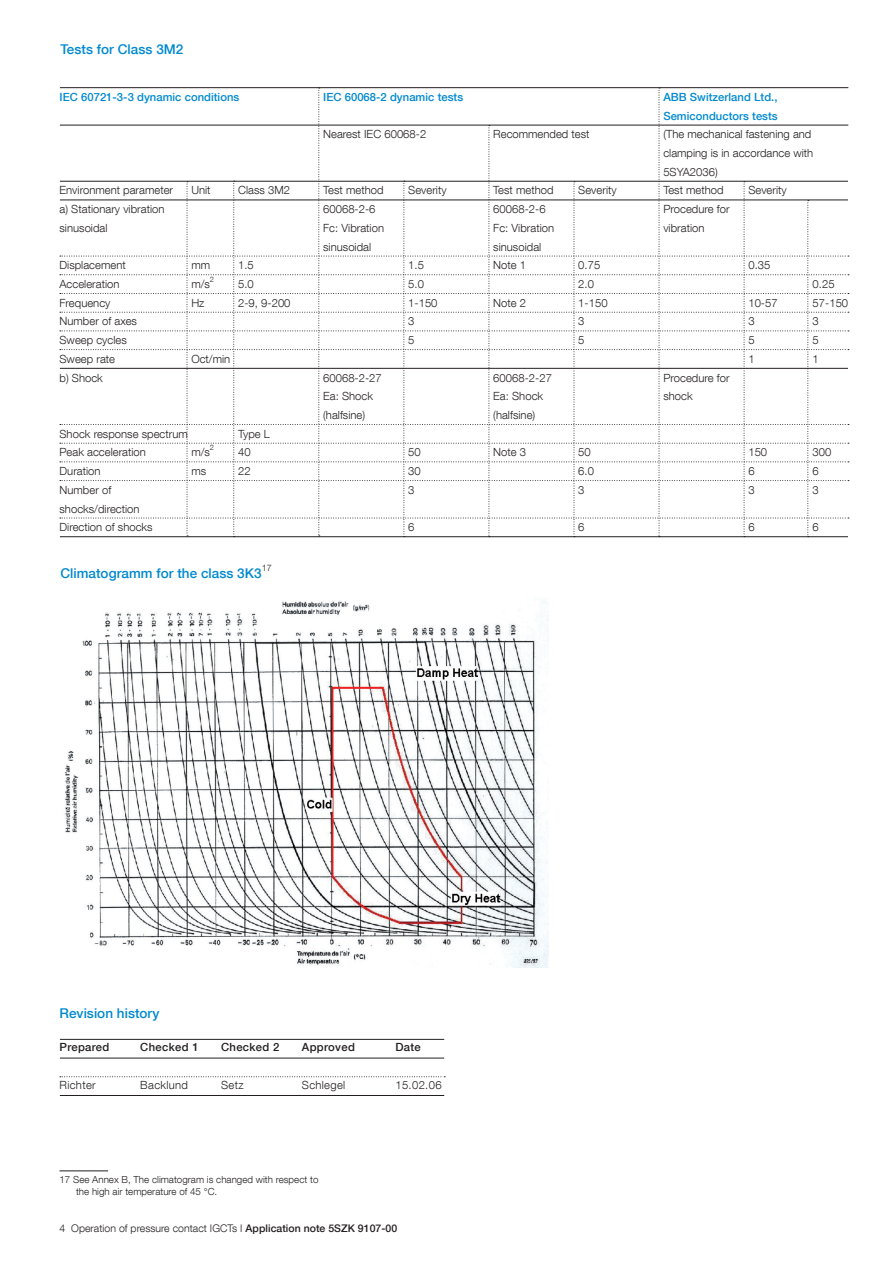
<style>
.page{position:relative;width:893px;height:1263px;background:#fff}
.page>*{position:absolute;margin:0;border:0;box-sizing:border-box;transform-origin:0 0}
.t1{font:500 13.5px "ABB Neue Helvetica";letter-spacing:.005em;color:#0089cf}
.Tabellentext_Autor{font:300 11.25px "ABB Neue Helvetica";letter-spacing:.005em;color:#231f20}
.t2{font:500 11.25px "ABB Neue Helvetica";letter-spacing:.005em;color:#0089cf}
.Tabellentext_Autor-2{font:500 11.25px "ABB Neue Helvetica";letter-spacing:.03em;color:#231f20}
.Tabellentext_Autor-3{font:300 11.25px "ABB Neue Helvetica";letter-spacing:.03em;color:#231f20}
.t3{font:300 10.5px "ABB Neue Helvetica";letter-spacing:.005em;color:#231f20}
.t4{font:300 9.75px "ABB Neue Helvetica";letter-spacing:.005em;color:#231f20}
.t5{font:300 9px "ABB Neue Helvetica";color:#231f20}
.t6{font:300 7.5px "ABB Neue Helvetica";color:#231f20}
.s1{font-weight:500}
</style>
<div class="page">
<hr style="left:60px;top:1039px;width:384px;height:1px;background:#231f20">
<hr style="left:60px;top:1058px;width:384px;height:1px;background:#231f20">
<svg style="left:60px;top:1076px;width:385px;height:1px"></svg>
<hr style="left:60px;top:1095px;width:384px;height:1px;background:#231f20">
<hr style="left:60px;top:87px;width:788px;height:1px;background:#231f20">
<svg style="left:60px;top:88px;width:789px;height:449px"></svg>
<img style="left:64px;top:600px;width:485px;height:368px">
<hr style="left:60px;top:1170px;width:48px;height:1px;background:#231f20">
<p class="t1" style="left:60px;top:41px;width:125px">Tests for Class 3M2</p>
<p class="t2" style="left:60px;top:90px;width:181px">IEC 60721-3-3 dynamic conditions</p>
<p class="t2" style="left:323px;top:90px;width:142px">IEC 60068-2 dynamic tests</p>
<p class="t2" style="left:663px;top:90px;width:116px">ABB Switzerland Ltd.,</p>
<p class="t2" style="left:663px;top:109px;width:116px">Semiconductors tests</p>
<p class="Tabellentext_Autor" style="left:323px;top:127px;width:105px">Nearest IEC 60068-2</p>
<p class="Tabellentext_Autor" style="left:493px;top:127px;width:98px">Recommended test</p>
<p class="Tabellentext_Autor" style="left:663px;top:127px;width:150px">(The mechanical fastening and</p>
<p class="Tabellentext_Autor" style="left:663px;top:146px;width:151px">clamping is in accordance with</p>
<p class="Tabellentext_Autor" style="left:663px;top:165px;width:56px">5SYA2036)</p>
<p class="Tabellentext_Autor" style="left:60px;top:184px;width:115px">Environment parameter</p>
<p class="Tabellentext_Autor" style="left:191px;top:184px;width:21px">Unit</p>
<p class="Tabellentext_Autor" style="left:238px;top:184px;width:53px">Class 3M2</p>
<p class="Tabellentext_Autor" style="left:323px;top:184px;width:62px">Test method</p>
<p class="Tabellentext_Autor" style="left:408px;top:184px;width:40px">Severity</p>
<p class="Tabellentext_Autor" style="left:493px;top:184px;width:62px">Test method</p>
<p class="Tabellentext_Autor" style="left:578px;top:184px;width:40px">Severity</p>
<p class="Tabellentext_Autor" style="left:663px;top:184px;width:62px">Test method</p>
<p class="Tabellentext_Autor" style="left:748px;top:184px;width:40px">Severity</p>
<p class="Tabellentext_Autor" style="left:60px;top:202px;width:106px">a) Stationary vibration</p>
<p class="Tabellentext_Autor" style="left:323px;top:202px;width:54px">60068-2-6</p>
<p class="Tabellentext_Autor" style="left:493px;top:202px;width:54px">60068-2-6</p>
<p class="Tabellentext_Autor" style="left:663px;top:202px;width:68px">Procedure for</p>
<p class="Tabellentext_Autor" style="left:60px;top:221px;width:50px">sinusoidal</p>
<p class="Tabellentext_Autor" style="left:323px;top:221px;width:62px">Fc: Vibration</p>
<p class="Tabellentext_Autor" style="left:493px;top:221px;width:62px">Fc: Vibration</p>
<p class="Tabellentext_Autor" style="left:663px;top:221px;width:43px">vibration</p>
<p class="Tabellentext_Autor" style="left:323px;top:240px;width:50px">sinusoidal</p>
<p class="Tabellentext_Autor" style="left:493px;top:240px;width:50px">sinusoidal</p>
<p class="Tabellentext_Autor" style="left:60px;top:258px;width:68px">Displacement</p>
<p class="Tabellentext_Autor" style="left:191px;top:258px;width:20px">mm</p>
<p class="Tabellentext_Autor" style="left:238px;top:258px;width:17px">1.5</p>
<p class="Tabellentext_Autor" style="left:408px;top:258px;width:17px">1.5</p>
<p class="Tabellentext_Autor" style="left:493px;top:258px;width:34px">Note 1</p>
<p class="Tabellentext_Autor" style="left:578px;top:258px;width:23px">0.75</p>
<p class="Tabellentext_Autor" style="left:748px;top:258px;width:23px">0.35</p>
<p class="Tabellentext_Autor" style="left:60px;top:277px;width:61px">Acceleration</p>
<p class="Tabellentext_Autor" style="left:191px;top:277px;width:20px">m/s</p>
<p class="t6" style="left:210px;top:275px;width:6px">2</p>
<p class="Tabellentext_Autor" style="left:238px;top:277px;width:17px">5.0</p>
<p class="Tabellentext_Autor" style="left:408px;top:277px;width:17px">5.0</p>
<p class="Tabellentext_Autor" style="left:578px;top:277px;width:17px">2.0</p>
<p class="Tabellentext_Autor" style="left:813px;top:277px;width:23px">0.25</p>
<p class="Tabellentext_Autor" style="left:60px;top:296px;width:52px">Frequency</p>
<p class="Tabellentext_Autor" style="left:191px;top:296px;width:15px">Hz</p>
<p class="Tabellentext_Autor" style="left:238px;top:296px;width:54px">2-9, 9-200</p>
<p class="Tabellentext_Autor" style="left:408px;top:296px;width:31px">1-150</p>
<p class="Tabellentext_Autor" style="left:493px;top:296px;width:34px">Note 2</p>
<p class="Tabellentext_Autor" style="left:578px;top:296px;width:31px">1-150</p>
<p class="Tabellentext_Autor" style="left:748px;top:296px;width:31px">10-57</p>
<p class="Tabellentext_Autor" style="left:813px;top:296px;width:37px">57-150</p>
<p class="Tabellentext_Autor" style="left:60px;top:315px;width:79px">Number of axes</p>
<p class="Tabellentext_Autor" style="left:408px;top:315px;width:8px">3</p>
<p class="Tabellentext_Autor" style="left:578px;top:315px;width:8px">3</p>
<p class="Tabellentext_Autor" style="left:748px;top:315px;width:8px">3</p>
<p class="Tabellentext_Autor" style="left:813px;top:315px;width:8px">3</p>
<p class="Tabellentext_Autor" style="left:60px;top:333px;width:69px">Sweep cycles</p>
<p class="Tabellentext_Autor" style="left:408px;top:333px;width:8px">5</p>
<p class="Tabellentext_Autor" style="left:578px;top:333px;width:8px">5</p>
<p class="Tabellentext_Autor" style="left:748px;top:333px;width:8px">5</p>
<p class="Tabellentext_Autor" style="left:813px;top:333px;width:8px">5</p>
<p class="Tabellentext_Autor" style="left:60px;top:352px;width:57px">Sweep rate</p>
<p class="Tabellentext_Autor" style="left:191px;top:352px;width:40px">Oct/min</p>
<p class="Tabellentext_Autor" style="left:748px;top:352px;width:8px">1</p>
<p class="Tabellentext_Autor" style="left:813px;top:352px;width:8px">1</p>
<p class="Tabellentext_Autor" style="left:60px;top:371px;width:45px">b) Shock</p>
<p class="Tabellentext_Autor" style="left:323px;top:371px;width:60px">60068-2-27</p>
<p class="Tabellentext_Autor" style="left:493px;top:371px;width:60px">60068-2-27</p>
<p class="Tabellentext_Autor" style="left:663px;top:371px;width:68px">Procedure for</p>
<p class="Tabellentext_Autor" style="left:323px;top:389px;width:51px">Ea: Shock</p>
<p class="Tabellentext_Autor" style="left:493px;top:389px;width:51px">Ea: Shock</p>
<p class="Tabellentext_Autor" style="left:663px;top:389px;width:31px">shock</p>
<p class="Tabellentext_Autor" style="left:323px;top:408px;width:43px">(halfsine)</p>
<p class="Tabellentext_Autor" style="left:493px;top:408px;width:43px">(halfsine)</p>
<p class="Tabellentext_Autor" style="left:60px;top:427px;width:130px">Shock response spectrum</p>
<p class="Tabellentext_Autor" style="left:238px;top:427px;width:33px">Type L</p>
<p class="Tabellentext_Autor" style="left:60px;top:445px;width:88px">Peak acceleration</p>
<p class="Tabellentext_Autor" style="left:191px;top:445px;width:20px">m/s</p>
<p class="t6" style="left:210px;top:443px;width:6px">2</p>
<p class="Tabellentext_Autor" style="left:238px;top:445px;width:14px">40</p>
<p class="Tabellentext_Autor" style="left:408px;top:445px;width:14px">50</p>
<p class="Tabellentext_Autor" style="left:493px;top:445px;width:34px">Note 3</p>
<p class="Tabellentext_Autor" style="left:578px;top:445px;width:14px">50</p>
<p class="Tabellentext_Autor" style="left:748px;top:445px;width:20px">150</p>
<p class="Tabellentext_Autor" style="left:813px;top:445px;width:20px">300</p>
<p class="Tabellentext_Autor" style="left:60px;top:464px;width:43px">Duration</p>
<p class="Tabellentext_Autor" style="left:191px;top:464px;width:16px">ms</p>
<p class="Tabellentext_Autor" style="left:238px;top:464px;width:14px">22</p>
<p class="Tabellentext_Autor" style="left:408px;top:464px;width:14px">30</p>
<p class="Tabellentext_Autor" style="left:578px;top:464px;width:17px">6.0</p>
<p class="Tabellentext_Autor" style="left:748px;top:464px;width:8px">6</p>
<p class="Tabellentext_Autor" style="left:813px;top:464px;width:8px">6</p>
<p class="Tabellentext_Autor" style="left:60px;top:483px;width:53px">Number of</p>
<p class="Tabellentext_Autor" style="left:408px;top:483px;width:8px">3</p>
<p class="Tabellentext_Autor" style="left:578px;top:483px;width:8px">3</p>
<p class="Tabellentext_Autor" style="left:748px;top:483px;width:8px">3</p>
<p class="Tabellentext_Autor" style="left:813px;top:483px;width:8px">3</p>
<p class="Tabellentext_Autor" style="left:60px;top:502px;width:82px">shocks/direction</p>
<p class="Tabellentext_Autor" style="left:60px;top:520px;width:95px">Direction of shocks</p>
<p class="Tabellentext_Autor" style="left:408px;top:520px;width:8px">6</p>
<p class="Tabellentext_Autor" style="left:578px;top:520px;width:8px">6</p>
<p class="Tabellentext_Autor" style="left:748px;top:520px;width:8px">6</p>
<p class="Tabellentext_Autor" style="left:813px;top:520px;width:8px">6</p>
<p class="t5" style="left:262px;top:562px;width:12px">17</p>
<p class="t1" style="left:60px;top:565px;width:203px">Climatogramm for the class 3K3</p>
<p class="t1" style="left:60px;top:1005px;width:101px">Revision history</p>
<p class="Tabellentext_Autor-2" style="left:60px;top:1041px;width:51px">Prepared</p>
<p class="Tabellentext_Autor-2" style="left:140px;top:1041px;width:60px">Checked 1</p>
<p class="Tabellentext_Autor-2" style="left:221px;top:1041px;width:60px">Checked 2</p>
<p class="Tabellentext_Autor-2" style="left:302px;top:1041px;width:55px">Approved</p>
<p class="Tabellentext_Autor-2" style="left:395px;top:1041px;width:27px">Date</p>
<p class="Tabellentext_Autor-3" style="left:60px;top:1078px;width:38px">Richter</p>
<p class="Tabellentext_Autor-3" style="left:140px;top:1078px;width:49px">Backlund</p>
<p class="Tabellentext_Autor" style="left:221px;top:1078px;width:24px">Setz</p>
<p class="Tabellentext_Autor-3" style="left:302px;top:1078px;width:45px">Schlegel</p>
<p class="Tabellentext_Autor" style="left:395px;top:1078px;width:48px">15.02.06</p>
<p class="t4" style="left:60px;top:1173px;width:260px">17 See Annex B, The climatogram is changed with respect to</p>
<p class="t4" style="left:76px;top:1185px;width:143px">the high air temperature of 45 °C.</p>
<p class="t3" style="left:60px;top:1222px;width:339px">4 Operation of pressure contact IGCTs I <span class="s1">Application note 5SZK 9107-00</span></p>
</div>
